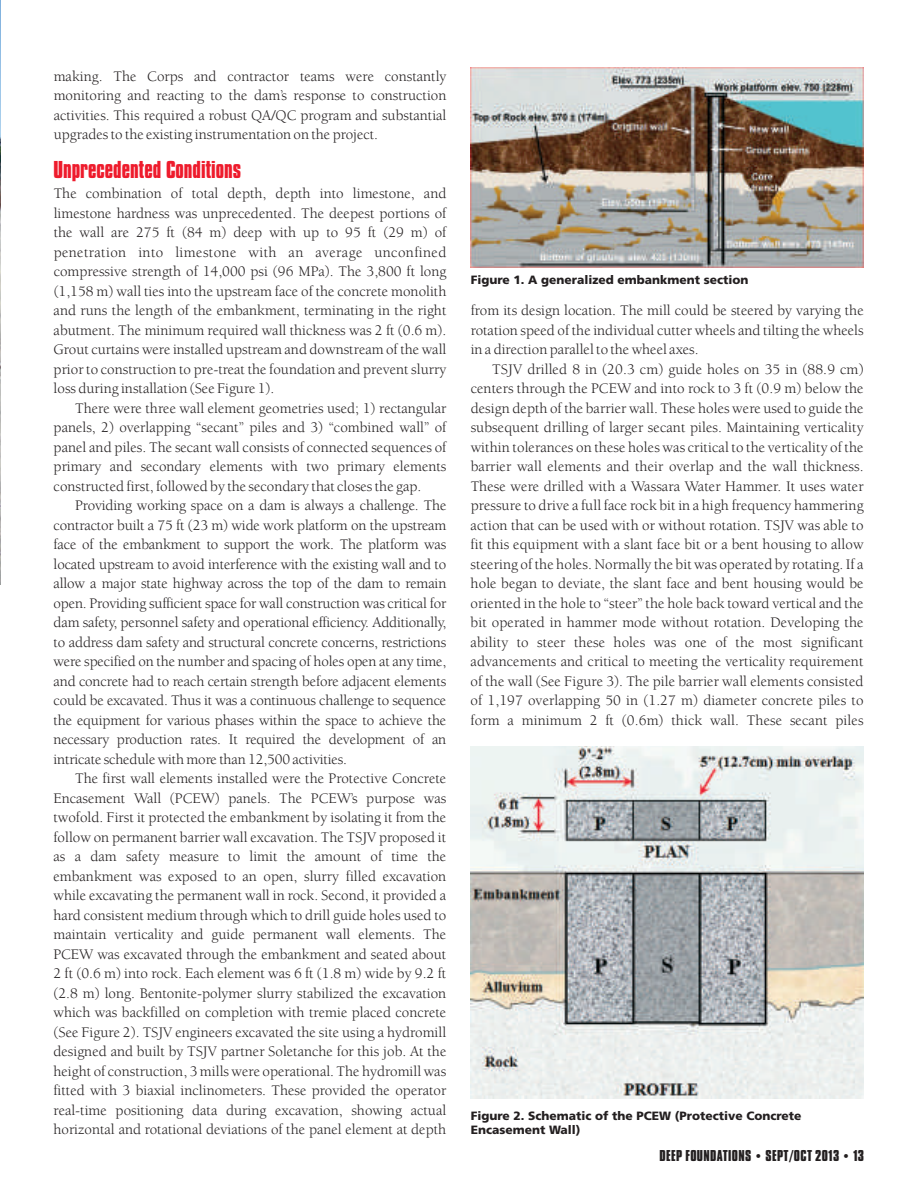
<style>
.page{position:relative;width:918px;height:1188px;background:#fff}
.page>*{position:absolute;margin:0;border:0;box-sizing:border-box;transform-origin:0 0}
.t1{font:700 21px "Compacta BT";color:#ee1b2c}
.t2{font:15px/19.5px "Berkeley";color:#231f20;text-align:justify}
.t3{font:700 13.5px "Compacta BT";letter-spacing:.025em;color:#231f20}
.t4{font:900 12px/14.1px "Frutiger";color:#231f20}
</style>
<div class="page">
<img style="left:0;top:0;width:1px;height:584px">
<img style="left:471px;top:67px;width:393px;height:200px">
<img style="left:471px;top:746px;width:393px;height:353px">
<p class="t2" style="left:54px;top:67px;width:394px">making. The Corps and contractor teams were constantly monitoring and reacting to the dam’s response to construction activities. This required a robust QA/QC program and substantial upgrades to the existing instrumentation on the project.</p>
<h1 class="t1" style="left:53px;top:162px;width:189px">Unprecedented Conditions</h1>
<p class="t2" style="left:54px;top:185px;width:394px">The combination of total depth, depth into limestone, and limestone hardness was unprecedented. The deepest portions of the wall are 275 ft (84 m) deep with up to 95 ft (29 m) of penetration into limestone with an average unconfined compressive strength of 14,000 psi (96 MPa). The 3,800 ft long (1,158 m) wall ties into the upstream face of the concrete monolith and runs the length of the embankment, terminating in the right abutment. The minimum required wall thickness was 2 ft (0.6 m).<br>Grout curtains were installed upstream and downstream of the wall prior to construction to pre-treat the foundation and prevent slurry loss during installation (See Figure 1).</p>
<p class="t2" style="left:54px;top:399px;width:394px;text-indent:22px">There were three wall element geometries used; 1) rectangular panels, 2) overlapping “secant” piles and 3) “combined wall” of panel and piles. The secant wall consists of connected sequences of primary and secondary elements with two primary elements constructed first, followed by the secondary that closes the gap.</p>
<p class="t2" style="left:53px;top:497px;width:394px;text-indent:22px">Providing working space on a dam is always a challenge. The contractor built a 75 ft (23 m) wide work platform on the upstream face of the embankment to support the work. The platform was located upstream to avoid interference with the existing wall and to allow a major state highway across the top of the dam to remain open. Providing sufficient space for wall construction was critical for dam safety, personnel safety and operational efficiency. Additionally, to address dam safety and structural concrete concerns, restrictions were specified on the number and spacing of holes open at any time, and concrete had to reach certain strength before adjacent elements could be excavated. Thus it was a continuous challenge to sequence the equipment for various phases within the space to achieve the necessary production rates. It required the development of an intricate schedule with more than 12,500 activities.</p>
<p class="t2" style="left:53px;top:770px;width:394px;text-indent:22px">The first wall elements installed were the Protective Concrete Encasement Wall (PCEW) panels. The PCEW’s purpose was twofold. First it protected the embankment by isolating it from the follow on permanent barrier wall excavation. The TSJV proposed it as a dam safety measure to limit the amount of time the embankment was exposed to an open, slurry filled excavation while excavating the permanent wall in rock. Second, it provided a hard consistent medium through which to drill guide holes used to maintain verticality and guide permanent wall elements. The PCEW was excavated through the embankment and seated about 2 ft (0.6 m) into rock. Each element was 6 ft (1.8 m) wide by 9.2 ft (2.8 m) long. Bentonite-polymer slurry stabilized the excavation which was backfilled on completion with tremie placed concrete (See Figure 2). TSJV engineers excavated the site using a hydromill designed and built by TSJV partner Soletanche for this job. At the height of construction, 3 mills were operational. The hydromill was fitted with 3 biaxial inclinometers. These provided the operator real-time positioning data during excavation, showing actual horizontal and rotational deviations of the panel element at depth</p>
<p class="t4" style="left:471px;top:274px;width:279px">Figure 1. A generalized embankment section</p>
<p class="t2" style="left:471px;top:302px;width:395px">from its design location. The mill could be steered by varying the rotation speed of the individual cutter wheels and tilting the wheels in a direction parallel to the wheel axes.</p>
<p class="t2" style="left:471px;top:360px;width:395px;text-indent:22px">TSJV drilled 8 in (20.3 cm) guide holes on 35 in (88.9 cm) centers through the PCEW and into rock to 3 ft (0.9 m) below the design depth of the barrier wall. These holes were used to guide the subsequent drilling of larger secant piles. Maintaining verticality within tolerances on these holes was critical to the verticality of the barrier wall elements and their overlap and the wall thickness.<br>These were drilled with a Wassara Water Hammer. It uses water pressure to drive a full face rock bit in a high frequency hammering action that can be used with or without rotation. TSJV was able to fit this equipment with a slant face bit or a bent housing to allow steering of the holes. Normally the bit was operated by rotating. If a hole began to deviate, the slant face and bent housing would be oriented in the hole to “steer” the hole back toward vertical and the bit operated in hammer mode without rotation. Developing the ability to steer these holes was one of the most significant advancements and critical to meeting the verticality requirement of the wall (See Figure 3). The pile barrier wall elements consisted of 1,197 overlapping 50 in (1.27 m) diameter concrete piles to form a minimum 2 ft (0.6m) thick wall. These secant piles</p>
<p class="t4" style="left:471px;top:1110px;width:332px">Figure 2. Schematic of the PCEW (Protective Concrete<br>Encasement Wall)</p>
<p class="t3" style="left:659px;top:1150px;width:206px">DEEP FOUNDATIONS • SEPT/OCT 2013 • 13</p>
</div>
